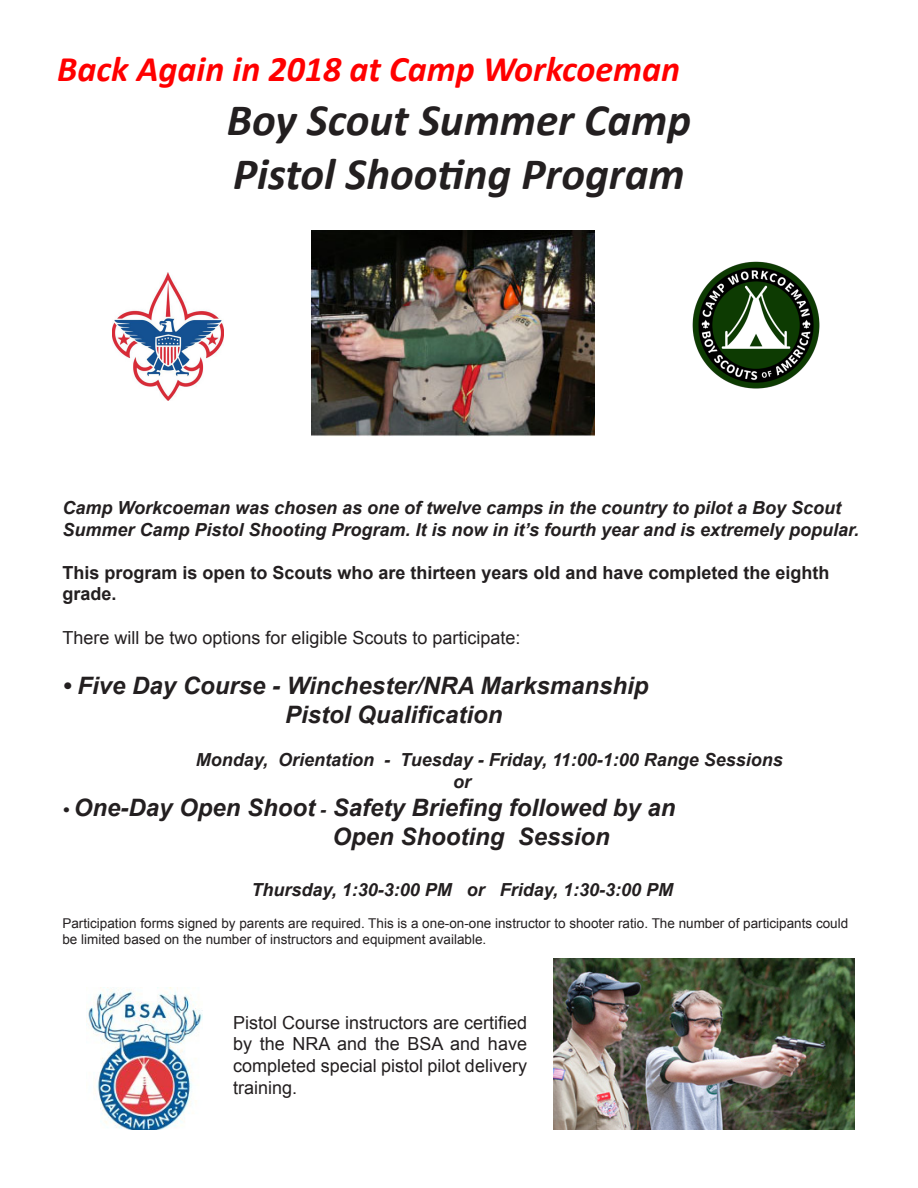
<style>
.page{position:relative;width:918px;height:1188px;background:#fff}
.page>*{position:absolute;margin:0;border:0;box-sizing:border-box;transform-origin:0 0}
.t1{font:italic 700 45px "Calibri";color:#231f20}
.t2{font:italic 700 36px "Calibri";color:#f00}
.t3{font:italic 700 24px "Arial";color:#231f20}
.t4{font:italic 700 18px/21.6px "Arial";color:#231f20}
.t5{font:18px/21.6px "Arial";color:#231f20;text-align:justify}
.t6{font:700 18px/21.6px "Arial";color:#231f20}
.t7{font:13.5px/16.2px "Arial";color:#231f20}
.s1{font-size:18px}
</style>
<div class="page">
<img style="left:312px;top:231px;width:282px;height:206px">
<img style="left:554px;top:958px;width:300px;height:171px">
<img style="left:86px;top:988px;width:116px;height:141px">
<img style="left:112px;top:273px;width:111px;height:128px">
<img style="left:692px;top:261px;width:128px;height:128px">
<p class="t2" style="left:57px;top:46px;width:624px">Back Again in 2018 at Camp Workcoeman</p>
<p class="t1" style="left:227px;top:91px;width:466px">Boy Scout Summer Camp</p>
<p class="t1" style="left:233px;top:145px;width:453px">Pistol Shooting Program</p>
<p class="t4" style="left:62px;top:497px;width:798px">Camp Workcoeman was chosen as one of twelve camps in the country to pilot a Boy Scout<br>Summer Camp Pistol Shooting Program. It is now in it’s fourth year and is extremely popular.</p>
<p class="t6" style="left:62px;top:562px;width:769px">This program is open to Scouts who are thirteen years old and have completed the eighth grade.</p>
<p class="t5" style="left:62px;top:626px;width:460px">There will be two options for eligible Scouts to participate:</p>
<p class="t3" style="left:62px;top:670px;width:588px">• Five Day Course - Winchester/NRA Marksmanship</p>
<p class="t3" style="left:285px;top:698px;width:219px">Pistol Qualification</p>
<p class="t4" style="left:196px;top:749px;width:589px">Monday, Orientation - Tuesday - Friday, 11:00-1:00 Range Sessions</p>
<p class="t4" style="left:453px;top:771px;width:20px">or</p>
<p class="t3" style="left:62px;top:792px;width:615px"><span class="s1">•</span> One-Day Open Shoot <span class="s1">-</span> Safety Briefing followed by an</p>
<p class="t3" style="left:332px;top:821px;width:279px">Open Shooting Session</p>
<p class="t4" style="left:251px;top:879px;width:423px">Thursday, 1:30-3:00 PM or Friday, 1:30-3:00 PM</p>
<p class="t7" style="left:62px;top:915px;width:787px">Participation forms signed by parents are required. This is a one-on-one instructor to shooter ratio. The number of participants could be limited based on the number of instructors and equipment available.</p>
<p class="t5" style="left:233px;top:1012px;width:295px">Pistol Course instructors are certified by the NRA and the BSA and have completed special pistol pilot delivery training.</p>
</div>
